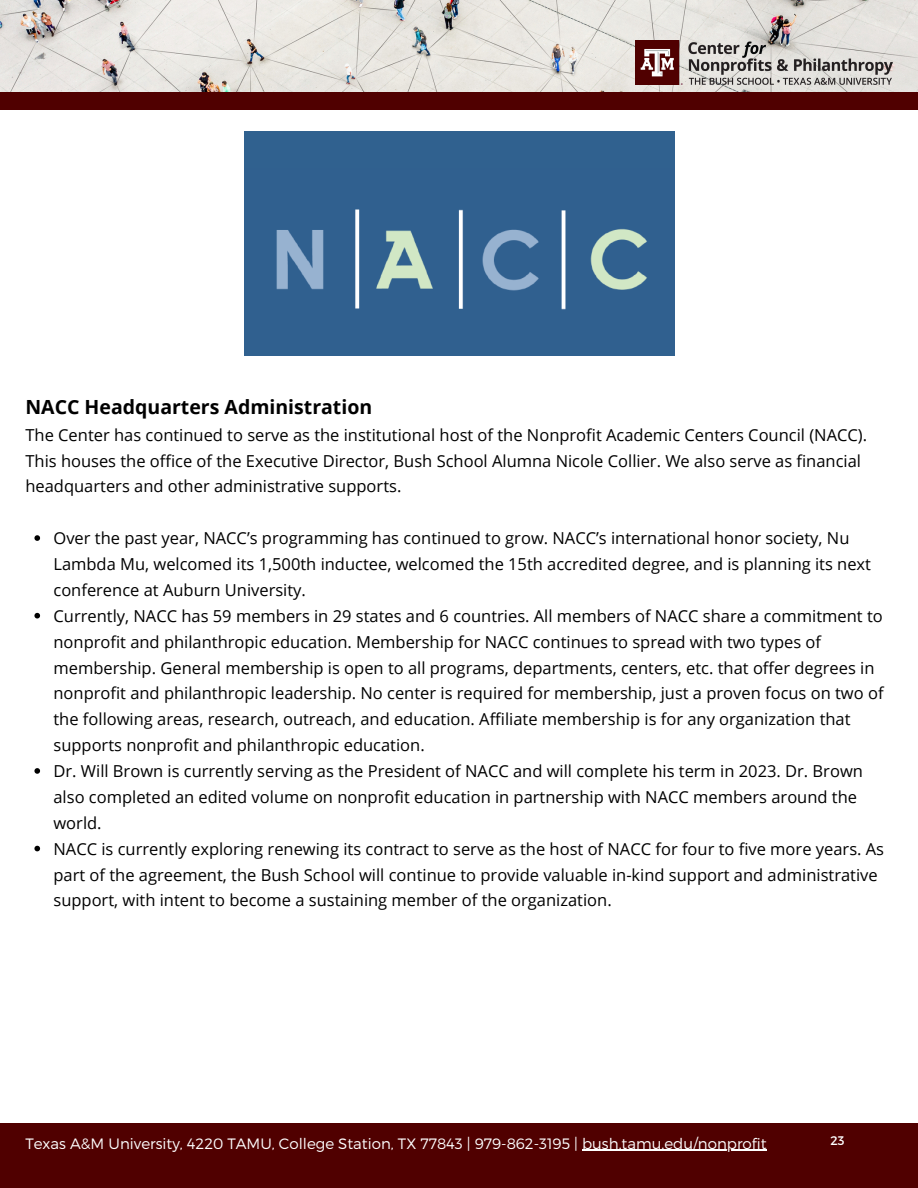
<style>
.page{position:relative;width:918px;height:1188px;background:#fff}
.page>*{position:absolute;margin:0;border:0;box-sizing:border-box;transform-origin:0 0}
.t1{font:700 19.5px "Open Sans";color:#000}
.t2{font:16.5px/25.8px "Open Sans";color:#000}
.t3{font:300 15px "Montserrat";color:#fff}
.t4{font:12.45px "Montserrat";color:#fff}
</style>
<div class="page">
<svg style="left:34px;top:535px;width:6px;height:6px"></svg>
<svg style="left:34px;top:613px;width:6px;height:5px"></svg>
<svg style="left:34px;top:768px;width:6px;height:6px"></svg>
<svg style="left:34px;top:846px;width:6px;height:5px"></svg>
<div style="left:0;top:1124px;width:918px;height:64px;background:#500000"></div>
<img style="left:0;top:0;width:918px;height:92px">
<div style="left:0;top:92px;width:918px;height:18px;background:#500000"></div>
<img style="left:636px;top:41px;width:256px;height:44px">
<img style="left:244px;top:131px;width:430px;height:224px">
<hr style="left:582px;top:1150px;width:185px;height:1px;background:#fff">
<p class="t1" style="left:25px;top:393px;width:348px">NACC Headquarters Administration</p>
<p class="t2" style="left:25px;top:421px;width:843px">The Center has continued to serve as the institutional host of the Nonprofit Academic Centers Council (NACC).<br>This houses the office of the Executive Director, Bush School Alumna Nicole Collier. We also serve as financial headquarters and other administrative supports.</p>
<p class="t2" style="left:53px;top:525px;width:819px">Over the past year, NACC’s programming has continued to grow. NACC’s international honor society, Nu<br>Lambda Mu, welcomed its 1,500th inductee, welcomed the 15th accredited degree, and is planning its next conference at Auburn University.</p>
<p class="t2" style="left:53px;top:603px;width:832px">Currently, NACC has 59 members in 29 states and 6 countries. All members of NACC share a commitment to nonprofit and philanthropic education. Membership for NACC continues to spread with two types of membership. General membership is open to all programs, departments, centers, etc. that offer degrees in nonprofit and philanthropic leadership. No center is required for membership, just a proven focus on two of the following areas, research, outreach, and education. Affiliate membership is for any organization that supports nonprofit and philanthropic education.</p>
<p class="t2" style="left:53px;top:758px;width:811px">Dr. Will Brown is currently serving as the President of NACC and will complete his term in 2023. Dr. Brown also completed an edited volume on nonprofit education in partnership with NACC members around the world.</p>
<p class="t2" style="left:53px;top:835px;width:832px">NACC is currently exploring renewing its contract to serve as the host of NACC for four to five more years. As part of the agreement, the Bush School will continue to provide valuable in-kind support and administrative support, with intent to become a sustaining member of the organization.</p>
<p class="t3" style="left:25px;top:1134px;width:743px">Texas A&amp;M University, 4220 TAMU, College Station, TX 77843 | 979-862-3195 | bush.tamu.edu/nonprofit</p>
<p class="t4" style="left:830px;top:1133px;width:16px">23</p>
</div>
